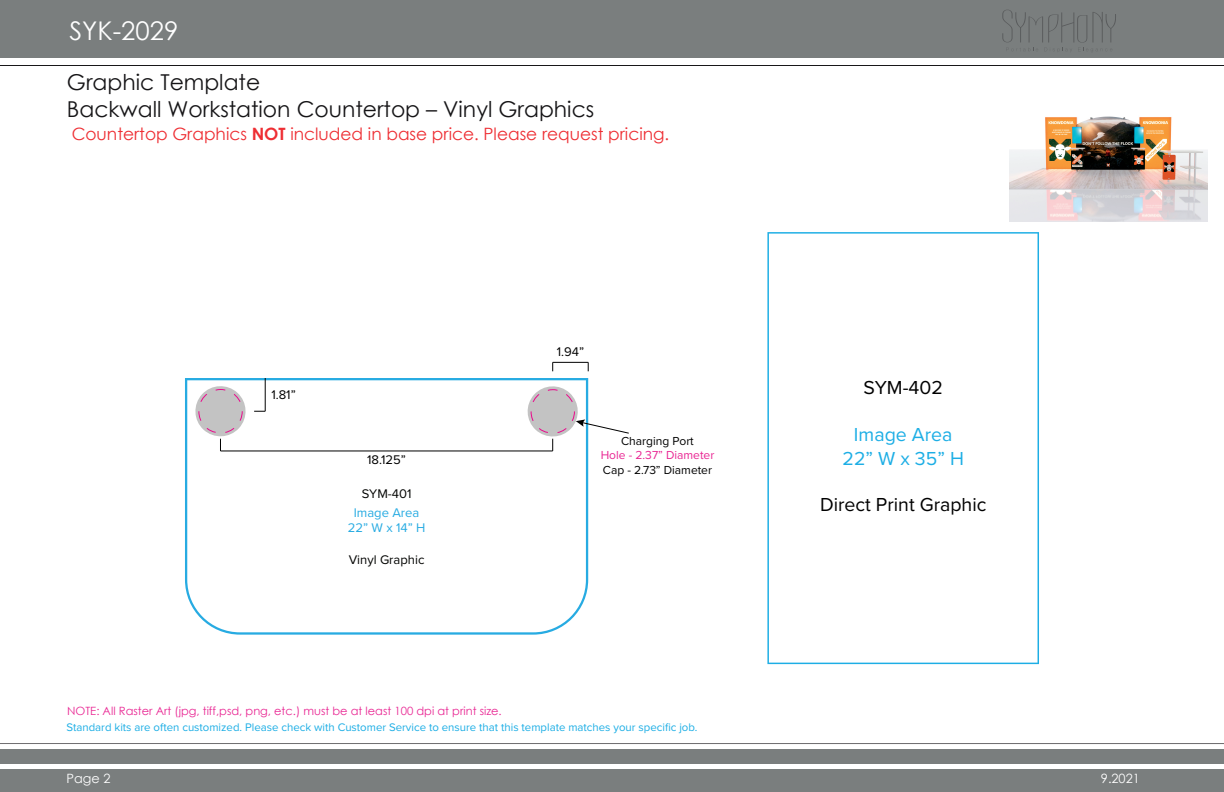
<style>
.page{position:relative;width:1224px;height:792px;background:#fff}
.page>*{position:absolute;margin:0;border:0;box-sizing:border-box;transform-origin:0 0}
.t1{font:25.7px "Century Gothic";color:#fff}
.t2{font:21.9px/26.2px "Century Gothic";color:#161517}
.t3{font:19.5px "Proxima Nova";color:#000}
.t4{font:19.5px/23.4px "Proxima Nova";color:#1daee5;text-align:center}
.t5{font:17px "Century Gothic";color:#ee2e33}
.t6{font:13px "Proxima Nova";color:#040503}
.t7{font:13px/15.6px "Proxima Nova";color:#27abe2;text-align:center}
.t8{font:13px "Proxima Nova";color:#000}
.t9{font:12.8px "Century Gothic";color:#fff}
.t10{font:12px "Proxima Nova";color:#000}
.t11{font:12px "Proxima Nova";color:#e92693}
.t12{font:11.4px "Proxima Nova";color:#1daee5}
.t13{font:11.4px "Century Gothic";color:#e92693}
.s1{font-weight:700}
</style>
<div class="page">
<div style="left:0;top:0;width:1224px;height:57px;background:#7a7e7e"></div>
<hr style="left:0;top:65px;width:1224px;height:1px;background:#181719">
<svg style="left:1002px;top:9px;width:114px;height:42px"></svg>
<div style="left:0;top:749px;width:1224px;height:43px;background:#7a7e7e"></div>
<div style="left:0;top:764px;width:1224px;height:5px;background:#fff"></div>
<hr style="left:0;top:743px;width:1224px;height:1px;background:#181719">
<svg style="left:185px;top:378px;width:403px;height:257px"></svg>
<hr style="left:220px;top:450px;width:333px;height:1px;background:#000">
<svg style="left:191px;top:383px;width:57px;height:68px"></svg>
<hr style="left:553px;top:362px;width:35px;height:1px;background:#000">
<hr style="left:265px;top:378px;width:1px;height:33px;background:#000">
<svg style="left:523px;top:384px;width:106px;height:67px"></svg>
<svg style="left:767px;top:232px;width:272px;height:432px"></svg>
<img style="left:1009px;top:116px;width:198px;height:105px">
<h1 class="t1" style="left:70px;top:13px;width:110px">SYK-2029</h1>
<h2 class="t2" style="left:67px;top:69px;width:529px">Graphic Template<br>Backwall Workstation Countertop – Vinyl Graphics</h2>
<h3 class="t5" style="left:72px;top:122px;width:599px">Countertop Graphics <span class="s1">NOT</span> included in base price. Please request pricing.</h3>
<p class="t8" style="left:271px;top:385px;width:26px">1.81”</p>
<p class="t8" style="left:367px;top:450px;width:40px">18.125”</p>
<p class="t6" style="left:362px;top:484px;width:51px">SYM-401</p>
<p class="t7" style="left:348px;top:504px;width:79px">Image Area<br>22” W x 14” H</p>
<p class="t6" style="left:349px;top:550px;width:77px">Vinyl Graphic</p>
<p class="t8" style="left:557px;top:342px;width:29px">1.94”</p>
<p class="t10" style="left:621px;top:432px;width:74px">Charging Port</p>
<p class="t11" style="left:601px;top:446px;width:115px">Hole - 2.37” Diameter</p>
<p class="t10" style="left:603px;top:461px;width:111px">Cap - 2.73” Diameter</p>
<p class="t13" style="left:67px;top:703px;width:436px">NOTE: All Raster Art (jpg, tiff,psd, png, etc.) must be at least 100 dpi at print size.</p>
<p class="t12" style="left:67px;top:719px;width:632px">Standard kits are often customized. Please check with Customer Service to ensure that this template matches your specific job.</p>
<h3 class="t3" style="left:864px;top:373px;width:81px">SYM-402</h3>
<h3 class="t4" style="left:843px;top:422px;width:123px">Image Area<br>22” W x 35” H</h3>
<h3 class="t3" style="left:820px;top:490px;width:168px">Direct Print Graphic</h3>
<p class="t9" style="left:67px;top:770px;width:45px">Page 2</p>
<p class="t9" style="left:1101px;top:770px;width:41px">9.2021</p>
</div>
